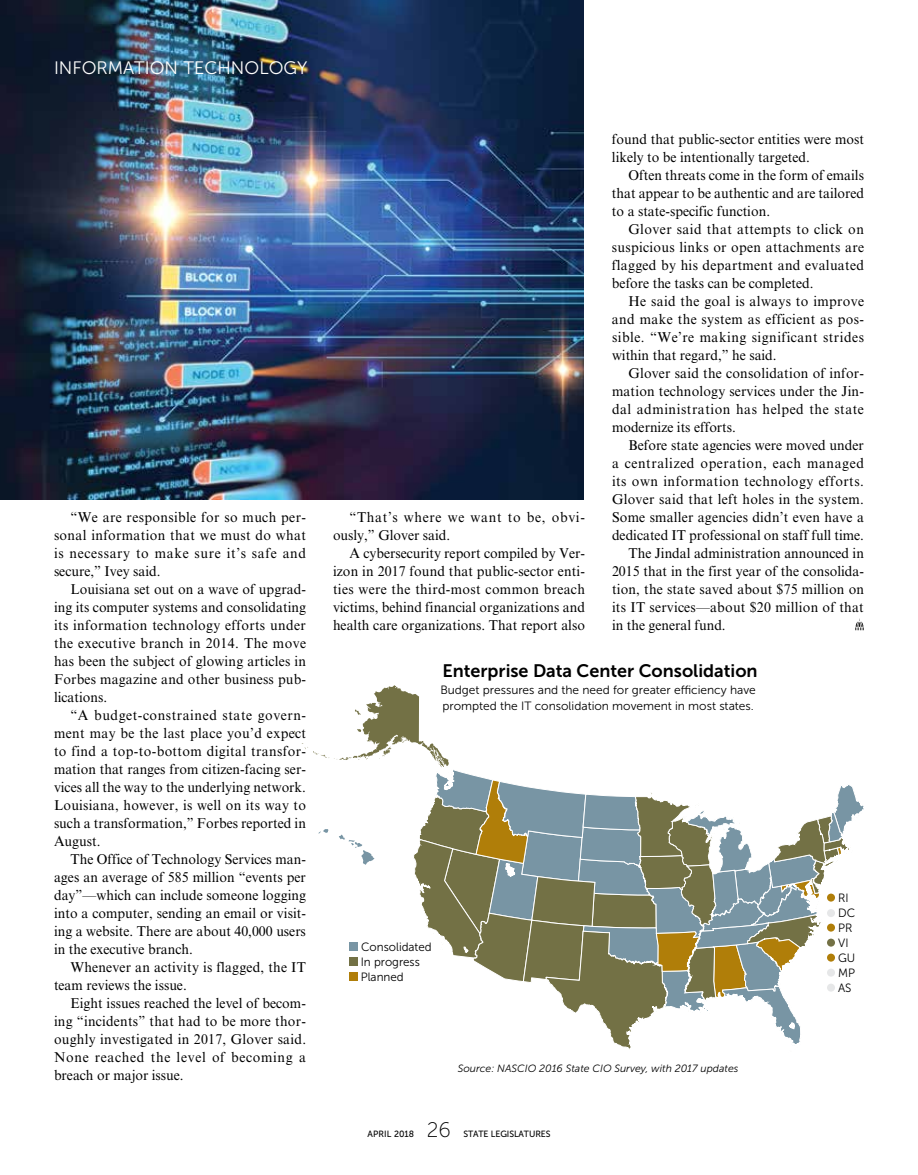
<style>
.page{position:relative;width:918px;height:1175px;background:#fff}
.page>*{position:absolute;margin:0;border:0;box-sizing:border-box;transform-origin:0 0}
.t1{font:21px "Museo Sans 100";color:#000}
.t2{font:18px "Museo Sans 700";color:#000}
.t3{font:18px "Museo Sans 300";color:#fff}
.t4{font:14.25px/18px "Times New Roman MT Std";color:#000;text-align:justify}
.t5{font:14.25px/18px "Times New Roman MT Std";letter-spacing:.05em;color:#000}
.t6{font:14.25px "Times New Roman MT Std";letter-spacing:.035em;color:#000}
.t7{font:14.25px "Times New Roman MT Std";letter-spacing:.02em;color:#000}
.t8{font:14.25px "Times New Roman MT Std";letter-spacing:.045em;color:#000}
.t9{font:12px/15px "Museo Sans 300";color:#000}
.t10{font:italic 10.5px "Museo Sans 300";color:#000}
.t11{font:9px "Museo Sans 500";letter-spacing:-.01em;color:#000}
.t12{font:9px "Museo Sans 500";letter-spacing:.01em;color:#000}
</style>
<div class="page">
<svg style="left:855px;top:618px;width:9px;height:12px"></svg>
<img style="left:0;top:0;width:584px;height:499px">
<svg style="left:302px;top:685px;width:562px;height:364px"></svg>
<p class="t3" style="left:54px;top:58px;width:255px">INFORMATION TECHNOLOGY</p>
<p class="t4" style="left:54px;top:508px;width:254px;text-indent:16px">“We are responsible for so much per&shy;sonal information that we must do what is necessary to make sure it’s safe and secure,” Ivey said.</p>
<p class="t4" style="left:54px;top:580px;width:254px;text-indent:17px">Louisiana set out on a wave of upgrad&shy;ing its computer systems and consolidating its information technology efforts under the executive branch in 2014. The move has been the subject of glowing articles in Forbes magazine and other business pub&shy;lications.</p>
<p class="t4" style="left:54px;top:706px;width:254px;text-indent:17px">“A budget-constrained state govern&shy;ment may be the last place you’d expect to find a top-to-bottom digital transfor&shy;mation that ranges from citizen-facing ser&shy;vices all the way to the underlying network.<br>Louisiana, however, is well on its way to such a transformation,” Forbes reported in August.</p>
<p class="t4" style="left:54px;top:850px;width:254px;text-indent:17px">The Office of Technology Services man&shy;ages an average of 585 million “events per day”—which can include someone logging into a computer, sending an email or visit&shy;ing a website. There are about 40,000 users in the executive branch.</p>
<p class="t4" style="left:54px;top:958px;width:253px;text-indent:17px">Whenever an activity is flagged, the IT team reviews the issue.</p>
<p class="t4" style="left:54px;top:994px;width:254px;text-indent:17px">Eight issues reached the level of becom&shy;ing “incidents” that had to be more thor&shy;oughly investigated in 2017, Glover said.<br>None reached the level of becoming a breach or major issue.</p>
<p class="t5" style="left:333px;top:508px;width:254px;text-indent:16px">“That’s where we want to be, obvi&shy;ously,” Glover said.</p>
<p class="t4" style="left:333px;top:544px;width:254px;text-indent:17px">A cybersecurity report compiled by Ver&shy;izon in 2017 found that public-sector enti&shy;ties were the third-most common breach victims, behind financial organizations and health care organizations. That report also</p>
<p class="t4" style="left:612px;top:130px;width:253px">found that public-sector entities were most likely to be intentionally targeted.</p>
<p class="t4" style="left:612px;top:166px;width:254px;text-indent:17px">Often threats come in the form of emails that appear to be authentic and are tailored to a state-specific function.</p>
<p class="t4" style="left:612px;top:220px;width:254px;text-indent:17px">Glover said that attempts to click on suspicious links or open attachments are flagged by his department and evaluated before the tasks can be completed.</p>
<p class="t4" style="left:612px;top:292px;width:254px;text-indent:17px">He said the goal is always to improve and make the system as efficient as pos&shy;sible. “We’re making significant strides within that regard,” he said.</p>
<p class="t4" style="left:612px;top:364px;width:254px;text-indent:17px">Glover said the consolidation of infor&shy;mation technology services under the Jin&shy;dal administration has helped the state modernize its efforts.</p>
<p class="t4" style="left:629px;top:436px;width:237px">Before state agencies were moved under</p>
<p class="t8" style="left:612px;top:455px;width:254px">a centralized operation, each managed</p>
<p class="t6" style="left:612px;top:473px;width:253px">its own information technology efforts.</p>
<p class="t7" style="left:612px;top:491px;width:253px">Glover said that left holes in the system.</p>
<p class="t4" style="left:612px;top:508px;width:253px">Some smaller agencies didn’t even have a</p>
<p class="t4" style="left:612px;top:526px;width:254px">dedicated IT professional on staff full time.</p>
<p class="t4" style="left:629px;top:544px;width:237px">The Jindal administration announced in</p>
<p class="t4" style="left:612px;top:562px;width:254px">2015 that in the first year of the consolida-</p>
<p class="t4" style="left:612px;top:580px;width:254px">tion, the state saved about $75 million on</p>
<p class="t4" style="left:612px;top:598px;width:253px">its IT services—about $20 million of that</p>
<p class="t4" style="left:612px;top:616px;width:115px">in the general fund.</p>
<p class="t2" style="left:442px;top:661px;width:317px">Enterprise Data Center Consolidation</p>
<p class="t9" style="left:440px;top:681px;width:317px;line-height:16.5px">Budget pressures and the need for greater efficiency have prompted the IT consolidation movement in most states.</p>
<p class="t9" style="left:361px;top:939px;width:73px">Consolidated<br>In progress<br>Planned</p>
<p class="t10" style="left:458px;top:1063px;width:282px">Source: NASCIO 2016 State CIO Survey, with 2017 updates</p>
<p class="t12" style="left:367px;top:1128px;width:48px">APRIL 2018</p>
<h1 class="t1" style="left:427px;top:1118px;width:26px">26</h1>
<p class="t11" style="left:463px;top:1128px;width:89px">STATE LEGISLATURES</p>
<p class="t9" style="left:838px;top:890px;width:19px">RI<br>DC<br>PR<br>VI<br>GU<br>MP<br>AS</p>
</div>
